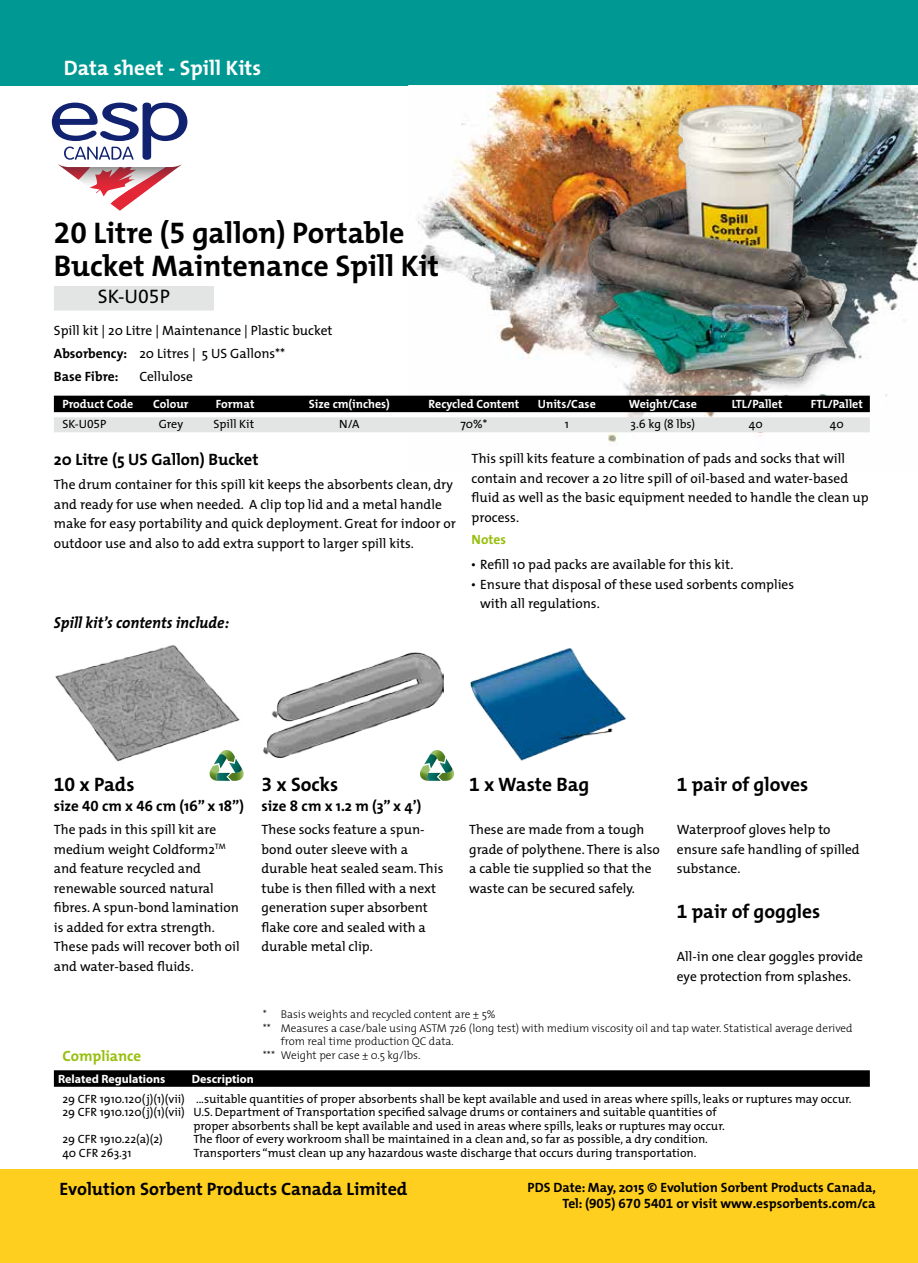
<style>
.page{position:relative;width:918px;height:1263px;background:#fff}
.page>*{position:absolute;margin:0;border:0;box-sizing:border-box;transform-origin:0 0}
.t1{font:700 30px/33px "The Mix";color:#000}
.t2{font:700 21px "The Mix";color:#fff}
.t3{font:19.65px "The Mix";color:#000}
.t4{font:700 19.5px "The Mix";color:#000}
.t5{font:700 18px "The Mix";color:#000}
.t6{font:700 16.5px "The Mix";color:#000}
.t7{font:italic 700 15.9px "The Mix";color:#000;scale:.95 1}
.t8{font:700 15px "The Mix";color:#000}
.t9{font:700 15px "The Mix";color:#97bf0d}
.t10{font:13.5px/19.5px "The Mix";color:#000}
.t11{font:700 13.5px/16.2px "The Mix";color:#000;text-align:right}
.t12{font:12px "The Mix";color:#000}
.t13{font:700 12px "The Mix";color:#fff}
.t14{font:700 12px "Myriad Pro";color:#fff}
.t15{font:300 11.25px "The Mix";color:#000}
.s1{font-family:"The Mix Bold Expert";font-weight:400}
.s2{font-family:"The Mix Expert"}
.s3{font-weight:700}
.s4{font-weight:700;color:#97bf0d}
.s5{font-family:"Myriad Pro";font-weight:900}
</style>
<div class="page">
<div style="left:0;top:1169px;width:918px;height:94px;background:#ffcf1f"></div>
<svg style="left:52px;top:103px;width:135px;height:108px"></svg>
<div style="left:54px;top:1070px;width:816px;height:17px;background:#000"></div>
<div style="left:0;top:0;width:918px;height:85px;background:#009893"></div>
<img style="left:408px;top:85px;width:510px;height:357px">
<img style="left:579px;top:100px;width:290px;height:291px">
<div style="left:54px;top:396px;width:816px;height:16px;background:#000"></div>
<div style="left:54px;top:417px;width:816px;height:15px;background:#e3e4e4"></div>
<div style="left:54px;top:286px;width:160px;height:25px;background:#e3e4e4"></div>
<img style="left:55px;top:645px;width:185px;height:117px">
<img style="left:263px;top:652px;width:181px;height:106px">
<img style="left:470px;top:647px;width:157px;height:114px">
<svg style="left:209px;top:750px;width:35px;height:31px"></svg>
<svg style="left:420px;top:750px;width:34px;height:31px"></svg>
<h2 class="t2" style="left:64px;top:50px;width:199px">Data sheet - Spill Kits</h2>
<h1 class="t1" style="left:54px;top:215px;width:387px"><span class="s1">20</span> Litre (<span class="s1">5</span> gallon) Portable<br>Bucket Maintenance Spill Kit</h1>
<h3 class="t3" style="left:98px;top:280px;width:74px">SK-U<span class="s2">05</span>P</h3>
<p class="t10" style="left:54px;top:319px;width:280px;line-height:22.5px">Spill kit | 20 Litre | Maintenance | Plastic bucket<br><span class="s3">Absorbency:</span> 20 Litres | 5 US Gallons**<br><span class="s3">Base Fibre:</span></p>
<p class="t10" style="left:139px;top:366px;width:55px">Cellulose</p>
<p class="t13" style="left:62px;top:394px;width:73px">Product Code</p>
<p class="t13" style="left:153px;top:394px;width:37px">Colour</p>
<p class="t13" style="left:216px;top:394px;width:40px">Format</p>
<p class="t13" style="left:309px;top:394px;width:82px">Size cm(inches)</p>
<p class="t13" style="left:428px;top:394px;width:92px">Recycled Content</p>
<p class="t13" style="left:538px;top:394px;width:59px">Units/Case</p>
<p class="t13" style="left:629px;top:394px;width:70px">Weight/Case</p>
<p class="t13" style="left:732px;top:394px;width:52px">LTL/Pallet</p>
<p class="t13" style="left:811px;top:394px;width:54px">FTL/Pallet</p>
<p class="t12" style="left:62px;top:414px;width:46px">SK-U<span class="s2">05</span>P</p>
<p class="t12" style="left:159px;top:414px;width:26px">Grey</p>
<p class="t12" style="left:214px;top:414px;width:42px">Spill Kit</p>
<p class="t12" style="left:339px;top:414px;width:22px">N/A</p>
<p class="t12" style="left:460px;top:414px;width:28px">70%*</p>
<p class="t12" style="left:565px;top:414px;width:6px">1</p>
<p class="t12" style="left:631px;top:414px;width:66px">3.6 kg (8 lbs)</p>
<p class="t12" style="left:749px;top:414px;width:15px">40</p>
<p class="t12" style="left:830px;top:414px;width:15px">40</p>
<p class="t6" style="left:54px;top:446px;width:206px">20 Litre (5 US Gallon) Bucket</p>
<p class="t10" style="left:54px;top:474px;width:404px">The drum container for this spill kit keeps the absorbents clean, dry and ready for use when needed. A clip top lid and a metal handle make for easy portability and quick deployment. Great for indoor or outdoor use and also to add extra support to larger spill kits.</p>
<p class="t7" style="left:54px;top:609px;width:186px">Spill kit’s contents include:</p>
<p class="t10" style="left:472px;top:448px;width:399px">This spill kits feature a combination of pads and socks that will contain and recover a 20 litre spill of oil-based and water-based fluid as well as the basic equipment needed to handle the clean up process.</p>
<p class="t10" style="left:472px;top:526px;width:263px;line-height:25.2px"><span class="s4">Notes<br></span><span class="s5">·</span> Refill 10 pad packs are available for this kit.</p>
<p class="t10" style="left:480px;top:574px;width:316px;text-indent:-9px"><span class="s5">·</span> Ensure that disposal of these used sorbents complies with all regulations.</p>
<h3 class="t4" style="left:54px;top:768px;width:82px"><span class="s1">10</span> x Pads</h3>
<p class="t8" style="left:54px;top:793px;width:192px">size <span class="s1">40</span> cm x <span class="s1">46</span> cm (16” x 18”)</p>
<p class="t10" style="left:54px;top:820px;width:187px">The pads in this spill kit are medium weight Coldform2<sup>TM </sup>and feature recycled and renewable sourced natural fibres. A spun-bond lamination is added for extra strength.<br>These pads will recover both oil and water-based fluids.</p>
<h3 class="t4" style="left:262px;top:768px;width:78px"><span class="s1">3</span> x Socks</h3>
<p class="t8" style="left:262px;top:793px;width:161px">size 8 cm x 1.2 m (3” x 4’)</p>
<p class="t10" style="left:262px;top:820px;width:183px">These socks feature a spun&shy;bond outer sleeve with a durable heat sealed seam. This tube is then filled with a next generation super absorbent flake core and sealed with a durable metal clip.</p>
<h3 class="t4" style="left:469px;top:768px;width:122px"><span class="s1">1</span> x Waste Bag</h3>
<p class="t10" style="left:469px;top:820px;width:192px">These are made from a tough grade of polythene. There is also a cable tie supplied so that the waste can be secured safely.</p>
<h3 class="t4" style="left:677px;top:768px;width:133px"><span class="s1">1</span> pair of gloves</h3>
<p class="t10" style="left:677px;top:820px;width:184px">Waterproof gloves help to ensure safe handling of spilled substance.</p>
<h3 class="t4" style="left:677px;top:895px;width:145px"><span class="s1">1</span> pair of goggles</h3>
<p class="t10" style="left:677px;top:946px;width:188px">All-in one clear goggles provide eye protection from splashes.</p>
<p class="t15" style="left:263px;top:1005px;width:235px">* Basis weights and recycled content are ± 5%</p>
<p class="t15" style="left:263px;top:1019px;width:591px">** Measures a case/bale using ASTM 726 (long test) with medium viscosity oil and tap water. Statistical average derived</p>
<p class="t15" style="left:281px;top:1032px;width:175px">from real time production QC data.</p>
<p class="t15" style="left:263px;top:1046px;width:159px">*** Weight per case ± 0.5 kg/lbs.</p>
<p class="t9" style="left:62px;top:1043px;width:80px">Compliance</p>
<p class="t14" style="left:58px;top:1072px;width:109px">Related Regulations</p>
<p class="t14" style="left:192px;top:1072px;width:63px">Description</p>
<p class="t12" style="left:62px;top:1088px;width:791px">29 CFR 1910.120(j)(1)(vii) ...suitable quantities of proper absorbents shall be kept available and used in areas where spills, leaks or ruptures may occur.</p>
<p class="t12" style="left:62px;top:1102px;width:656px">29 CFR 1910.120(j)(1)(vii) U.S. Department of Transportation specified salvage drums or containers and suitable quantities of</p>
<p class="t12" style="left:193px;top:1115px;width:533px">proper absorbents shall be kept available and used in areas where spills, leaks or ruptures may occur.</p>
<p class="t12" style="left:62px;top:1129px;width:102px">29 CFR 1910.22(a)(2)</p>
<p class="t12" style="left:193px;top:1129px;width:516px">The floor of every workroom shall be maintained in a clean and, so far as possible, a dry condition.</p>
<p class="t12" style="left:62px;top:1142px;width:71px">40 CFR 263.31</p>
<p class="t12" style="left:193px;top:1142px;width:505px">Transporters “must clean up any hazardous waste discharge that occurs during transportation.</p>
<h3 class="t5" style="left:60px;top:1174px;width:349px">Evolution Sorbent Products Canada Limited</h3>
<p class="t11" style="left:528px;top:1179px;width:350px">PDS Date: May, 2015 © Evolution Sorbent Products Canada,<br>Tel: <span class="s1">(905) 670 5401</span> or visit www.espsorbents.com/ca</p>
</div>
